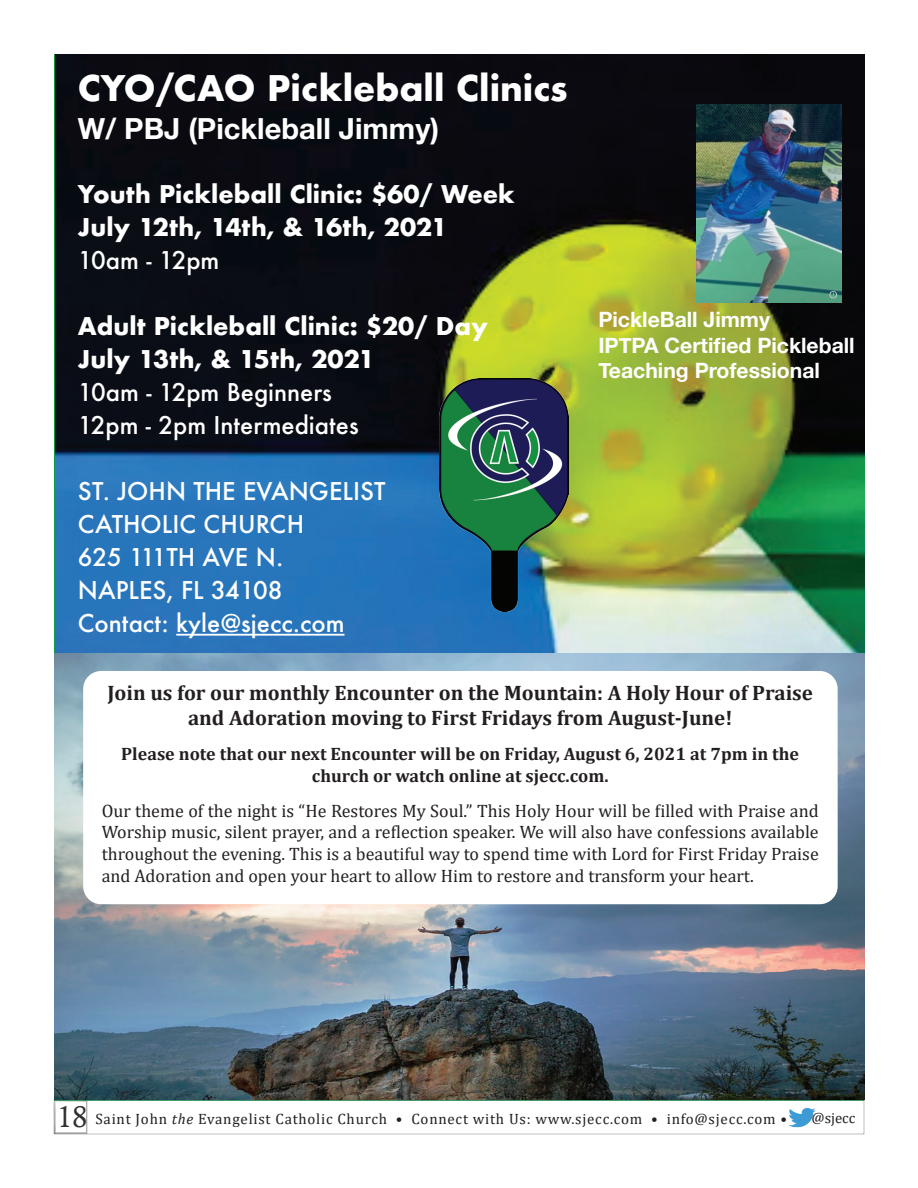
<style>
.page{position:relative;width:918px;height:1188px;background:#fff}
.page>*{position:absolute;margin:0;border:0;box-sizing:border-box;transform-origin:0 0}
.t1{font:700 34.35px "Futura";color:#fff}
.t2{font:700 29.1px "Helvetica Neue";color:#fff}
.t3{font:500 23.85px/33px "Futura";color:#fff}
.t4{font:700 23.85px/33px "Futura";color:#fff}
.t5{font:700 21.15px/25px "Helvetica Neue";color:#fff}
.t6{font:700 21px/25.2px "Cambria";color:#231f20;text-align:center}
.t7{font:18px/21.6px "Cambria";color:#231f20;text-align:justify}
.t8{font:700 18px/21.6px "Cambria";color:#231f20;text-align:center}
.t9{font:15px "Cambria";letter-spacing:.05em;color:#231f20}
.t10{font:14.85px "Cambria";color:#231f20}
.s1{font-family:"Calisto";font-size:30px;color:#312f30}
.s2{font-style:italic}
</style>
<div class="page">
<img style="left:788px;top:1107px;width:28px;height:21px">
<img style="left:55px;top:55px;width:809px;height:1045px">
<hr style="left:176px;top:634px;width:168px;height:2px;background:#fff">
<img style="left:440px;top:379px;width:128px;height:232px">
<img style="left:697px;top:104px;width:145px;height:198px">
<div style="left:83px;top:671px;width:755px;height:233px;background:#fff;border-radius:18px"></div>
<h1 class="t1" style="left:78px;top:63px;width:491px">CYO/CAO Pickleball Clinics</h1>
<h2 class="t2" style="left:78px;top:106px;width:363px">W/ PBJ (Pickleball Jimmy)</h2>
<h3 class="t4" style="left:78px;top:177px;width:438px">Youth Pickleball Clinic: $60/ Week<br>July 12th, 14th, &amp; 16th, 2021</h3>
<h3 class="t3" style="left:78px;top:243px;width:143px">10am - 12pm</h3>
<h3 class="t4" style="left:78px;top:310px;width:411px">Adult Pickleball Clinic: $20/ Day<br>July 13th, &amp; 15th, 2021</h3>
<h3 class="t3" style="left:78px;top:375px;width:282px">10am - 12pm Beginners<br>12pm - 2pm Intermediates</h3>
<h3 class="t3" style="left:78px;top:475px;width:309px">ST. JOHN THE EVANGELIST<br>CATHOLIC CHURCH<br>625 111TH AVE N.<br>NAPLES, FL 34108<br>Contact: kyle@sjecc.com</h3>
<p class="t5" style="left:598px;top:308px;width:258px">PickleBall Jimmy<br>IPTPA CertiÞed Pickleball<br>Teaching Professional</p>
<p class="t6" style="left:107px;top:679px;width:707px">Join us for our monthly Encounter on the Mountain: A Holy Hour of Praise and Adoration moving to First Fridays from August-June!</p>
<p class="t8" style="left:121px;top:743px;width:679px">Please note that our next Encounter will be on Friday, August 6, 2021 at 7pm in the church or watch online at sjecc.com.</p>
<p class="t7" style="left:102px;top:800px;width:719px">Our theme of the night is “He Restores My Soul.” This Holy Hour will be filled with Praise and Worship music, silent prayer, and a reflection speaker. We will also have confessions available throughout the evening. This is a beautiful way to spend time with Lord for First Friday Praise and Adoration and open your heart to allow Him to restore and transform your heart.</p>
<p class="t9" style="left:57px;top:1110px;width:732px"><span class="s1">18</span> Saint John <span class="s2">the</span> Evangelist Catholic Church • Connect with Us: www.sjecc.com • info@sjecc.com •</p>
<p class="t10" style="left:812px;top:1109px;width:45px">@sjecc</p>
</div>
